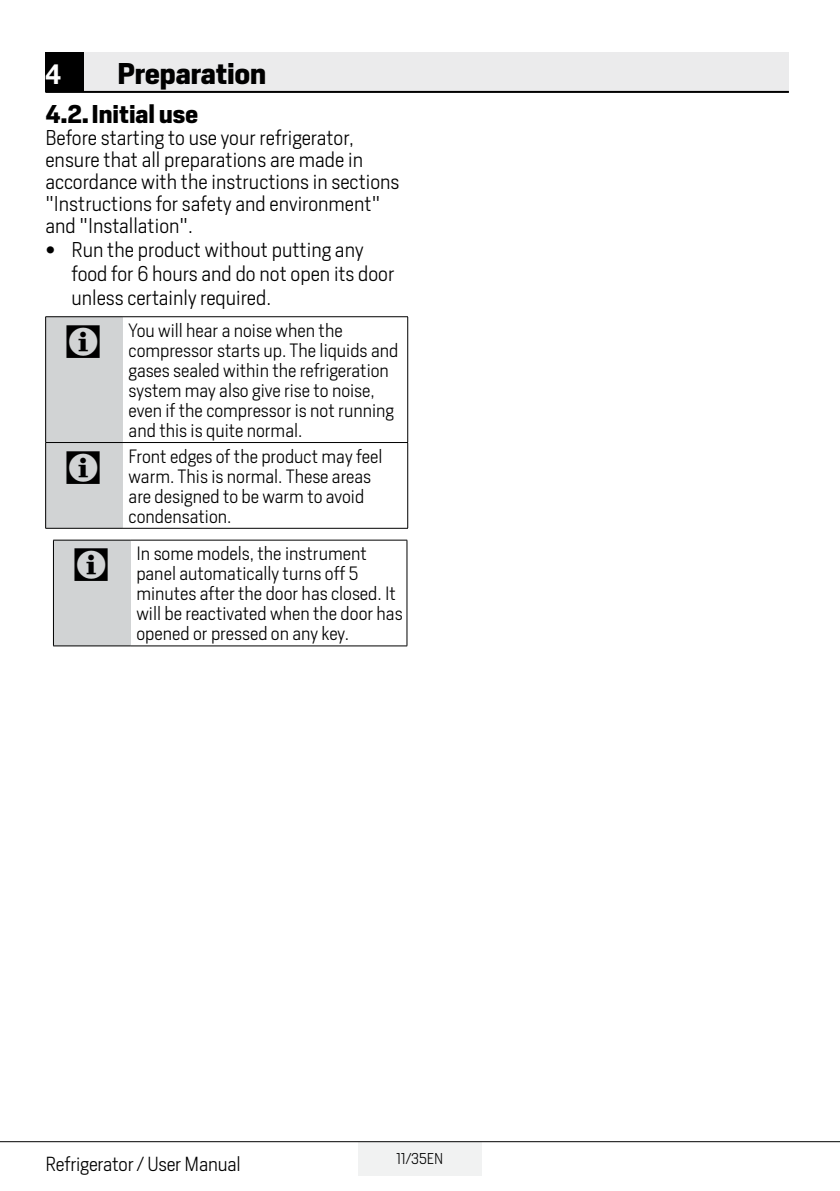
<style>
.page{position:relative;width:840px;height:1191px;background:#fff}
.page>*{position:absolute;margin:0;border:0;box-sizing:border-box;transform-origin:0 0}
.t1{font:48px "ZIWARNUN";color:#000}
.t2{font:700 28px "Heron Sans";color:#000}
.t3{font:700 28px "Helvetica Neue LT Pro";color:#fff}
.t4{font:700 24px "Heron Sans";color:#000}
.t5{font:300 20px/22px "Heron Sans";color:#000}
.t6{font:300 19px "Heron Sans";letter-spacing:-.01em;color:#000}
.t7{font:300 18px/20px "Heron Sans";color:#000}
.t8{font:300 14.6px "Heron Sans";color:#000}
.s1{font-family:"Helvetica Neue LT Pro";font-weight:700;font-stretch:condensed}
</style>
<div class="page">
<div style="left:358px;top:1142px;width:123px;height:33px;background:#f1f2f2"></div>
<hr style="left:0;top:1141px;width:839px;height:1px;background:#000">
<div style="left:45px;top:52px;width:40px;height:40px;background:#000"></div>
<div style="left:85px;top:52px;width:703px;height:40px;background:#ebebec"></div>
<hr style="left:45px;top:91px;width:743px;height:2px;background:#000">
<div style="left:46px;top:317px;width:77px;height:211px;background:#d1d3d4"></div>
<hr style="left:45px;top:317px;width:1px;height:125px;background:#000">
<hr style="left:407px;top:317px;width:1px;height:125px;background:#000">
<hr style="left:45px;top:443px;width:1px;height:85px;background:#000">
<hr style="left:407px;top:443px;width:1px;height:85px;background:#000">
<hr style="left:45px;top:528px;width:78px;height:1px;background:#000">
<hr style="left:123px;top:528px;width:285px;height:1px;background:#000">
<hr style="left:45px;top:316px;width:78px;height:1px;background:#000">
<hr style="left:123px;top:316px;width:285px;height:1px;background:#000">
<hr style="left:45px;top:442px;width:78px;height:1px;background:#000">
<hr style="left:123px;top:442px;width:285px;height:1px;background:#000">
<div style="left:53px;top:540px;width:78px;height:106px;background:#d1d3d4"></div>
<hr style="left:53px;top:645px;width:78px;height:1px;background:#000">
<hr style="left:131px;top:645px;width:276px;height:1px;background:#000">
<hr style="left:53px;top:540px;width:1px;height:105px;background:#000">
<hr style="left:406px;top:540px;width:1px;height:105px;background:#000">
<hr style="left:53px;top:540px;width:78px;height:1px;background:#000">
<hr style="left:131px;top:540px;width:276px;height:1px;background:#000">
<h2 class="t3" style="left:45px;top:57px;width:17px">4</h2>
<h2 class="t2" style="left:117px;top:55px;width:150px">Preparation</h2>
<h3 class="t4" style="left:45px;top:98px;width:154px">4.2.Initial use</h3>
<p class="t5" style="left:45px;top:126px;width:355px">Before starting to use your refrigerator, ensure that all preparations are made in accordance with the instructions in sections "Instructions for safety and environment" and "Installation".</p>
<p class="t5" style="left:71px;top:237px;width:324px;line-height:24px;text-indent:-26px"><span class="s1">•</span> Run the product without putting any food for 6 hours and do not open its door unless certainly required.</p>
<h1 class="t1" style="left:64px;top:316px;width:42px">C</h1>
<p class="t7" style="left:129px;top:320px;width:271px">You will hear a noise when the compressor starts up. The liquids and gases sealed within the refrigeration system may also give rise to noise, even if the compressor is not running and this is quite normal.</p>
<h1 class="t1" style="left:64px;top:442px;width:42px">C</h1>
<p class="t7" style="left:129px;top:445px;width:255px">Front edges of the product may feel warm. This is normal. These areas are designed to be warm to avoid condensation.</p>
<h1 class="t1" style="left:72px;top:539px;width:42px">C</h1>
<p class="t7" style="left:136px;top:543px;width:267px">In some models, the instrument panel automatically turns off 5 minutes after the door has closed. It will be reactivated when the door has opened or pressed on any key.</p>
<p class="t6" style="left:45px;top:1152px;width:197px">Refrigerator / User Manual</p>
<p class="t8" style="left:396px;top:1149px;width:48px">11/35EN</p>
</div>
